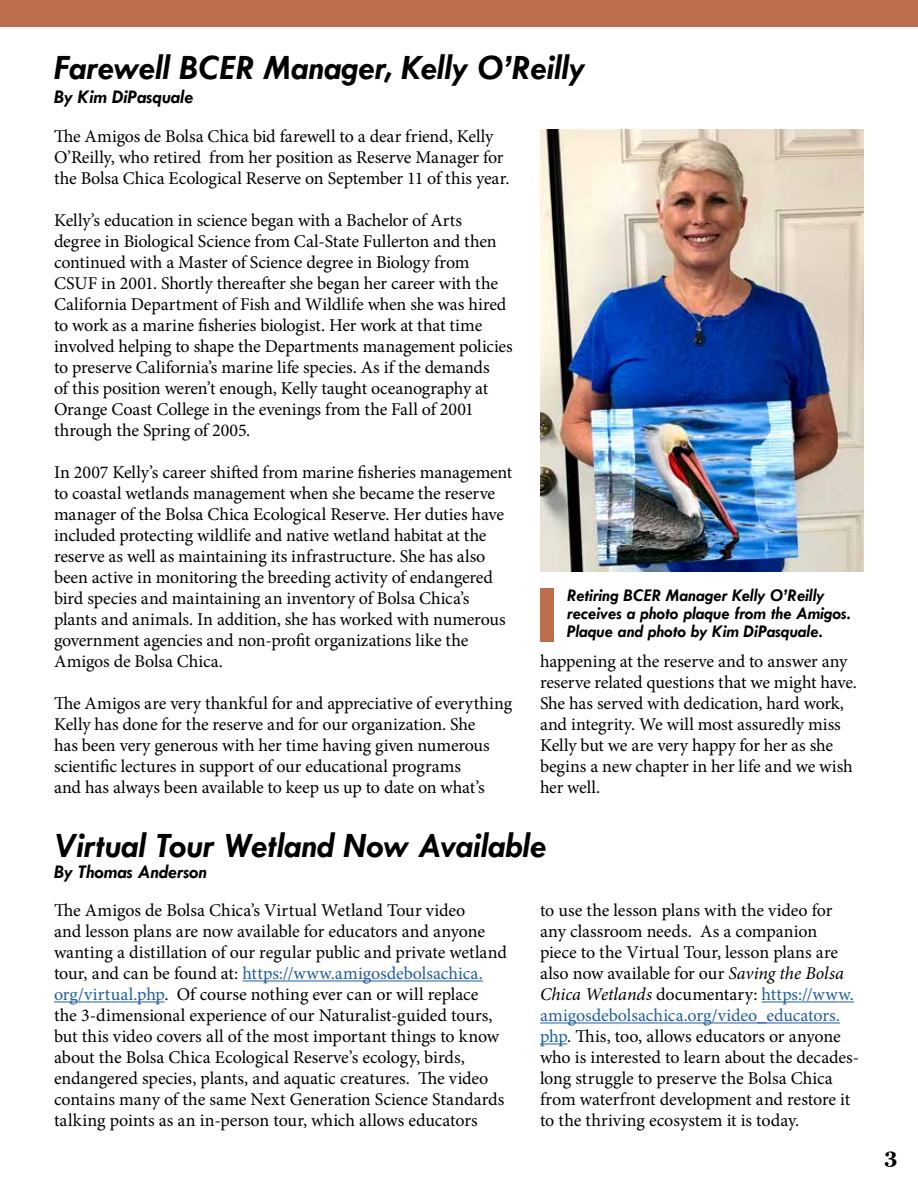
<style>
.page{position:relative;width:918px;height:1188px;background:#fff}
.page>*{position:absolute;margin:0;border:0;box-sizing:border-box;transform-origin:0 0}
.t1{font:italic 700 36px "Tw Cen";letter-spacing:-.01em;color:#000}
.t2{font:700 21px "Georgia";color:#000}
.t3{font:italic 700 19.5px "Tw Cen";letter-spacing:-.005em;color:#000}
.t4{font:18px/21px "Minion Pro";letter-spacing:-.005em;color:#000}
.t5{font:italic 700 18px/18px "Tw Cen";letter-spacing:-.005em;color:#000}
.s1{color:#215e9e}
.s2{font-style:italic}
</style>
<div class="page">
<div style="left:0;top:0;width:918px;height:27px;background:#bd6e4d"></div>
<img style="left:540px;top:129px;width:324px;height:443px">
<hr style="left:242px;top:981px;width:241px;height:1px;background:#215e9e">
<hr style="left:54px;top:1002px;width:111px;height:1px;background:#215e9e">
<hr style="left:762px;top:1002px;width:92px;height:1px;background:#215e9e">
<hr style="left:540px;top:1023px;width:300px;height:1px;background:#215e9e">
<svg style="left:540px;top:1044px;width:27px;height:1px"></svg>
<div style="left:540px;top:588px;width:14px;height:54px;background:#bd6e4d"></div>
<h1 class="t1" style="left:54px;top:46px;width:533px">Farewell BCER Manager, Kelly O’Reilly</h1>
<p class="t3" style="left:54px;top:85px;width:141px">By Kim DiPasquale</p>
<p class="t4" style="left:54px;top:126px;width:457px">The Amigos de Bolsa Chica bid farewell to a dear friend, Kelly<br>O’Reilly, who retired from her position as Reserve Manager for the Bolsa Chica Ecological Reserve on September 11 of this year.</p>
<p class="t4" style="left:54px;top:210px;width:460px">Kelly’s education in science began with a Bachelor of Arts degree in Biological Science from Cal-State Fullerton and then continued with a Master of Science degree in Biology from CSUF in 2001. Shortly thereafter she began her career with the California Department of Fish and Wildlife when she was hired to work as a marine fisheries biologist. Her work at that time involved helping to shape the Departments management policies to preserve California’s marine life species. As if the demands<br>of this position weren’t enough, Kelly taught oceanography at Orange Coast College in the evenings from the Fall of 2001 through the Spring of 2005.</p>
<p class="t4" style="left:54px;top:462px;width:460px">In 2007 Kelly’s career shifted from marine fisheries management to coastal wetlands management when she became the reserve manager of the Bolsa Chica Ecological Reserve. Her duties have included protecting wildlife and native wetland habitat at the reserve as well as maintaining its infrastructure. She has also been active in monitoring the breeding activity of endangered bird species and maintaining an inventory of Bolsa Chica’s plants and animals. In addition, she has worked with numerous government agencies and non-profit organizations like the Amigos de Bolsa Chica.</p>
<p class="t4" style="left:54px;top:693px;width:460px">The Amigos are very thankful for and appreciative of everything Kelly has done for the reserve and for our organization. She<br>has been very generous with her time having given numerous scientific lectures in support of our educational programs<br>and has always been available to keep us up to date on what’s</p>
<p class="t5" style="left:567px;top:585px;width:285px">Retiring BCER Manager Kelly O’Reilly receives a photo plaque from the Amigos.<br>Plaque and photo by Kim DiPasquale.</p>
<p class="t4" style="left:540px;top:651px;width:319px">happening at the reserve and to answer any reserve related questions that we might have.<br>She has served with dedication, hard work, and integrity. We will most assuredly miss Kelly but we are very happy for her as she begins a new chapter in her life and we wish her well.</p>
<h1 class="t1" style="left:54px;top:824px;width:494px">Virtual Tour Wetland Now Available</h1>
<p class="t3" style="left:54px;top:861px;width:154px">By Thomas Anderson</p>
<p class="t4" style="left:54px;top:900px;width:454px">The Amigos de Bolsa Chica’s Virtual Wetland Tour video<br>and lesson plans are now available for educators and anyone wanting a distillation of our regular public and private wetland tour, and can be found at: <span class="s1">https://www.amigosdebolsachica. org/virtual.php</span>. Of course nothing ever can or will replace<br>the 3-dimensional experience of our Naturalist-guided tours, but this video covers all of the most important things to know about the Bolsa Chica Ecological Reserve’s ecology, birds, endangered species, plants, and aquatic creatures. The video contains many of the same Next Generation Science Standards talking points as an in-person tour, which allows educators</p>
<p class="t4" style="left:540px;top:900px;width:321px">to use the lesson plans with the video for any classroom needs. As a companion<br>piece to the Virtual Tour, lesson plans are also now available for our <span class="s2">Saving the Bolsa Chica Wetlands</span> documentary: <span class="s1">https://www. amigosdebolsachica.org/video_educators. php</span>. This, too, allows educators or anyone who is interested to learn about the decades&shy;long struggle to preserve the Bolsa Chica from waterfront development and restore it to the thriving ecosystem it is today.</p>
<p class="t2" style="left:884px;top:1143px;width:15px">3</p>
</div>
